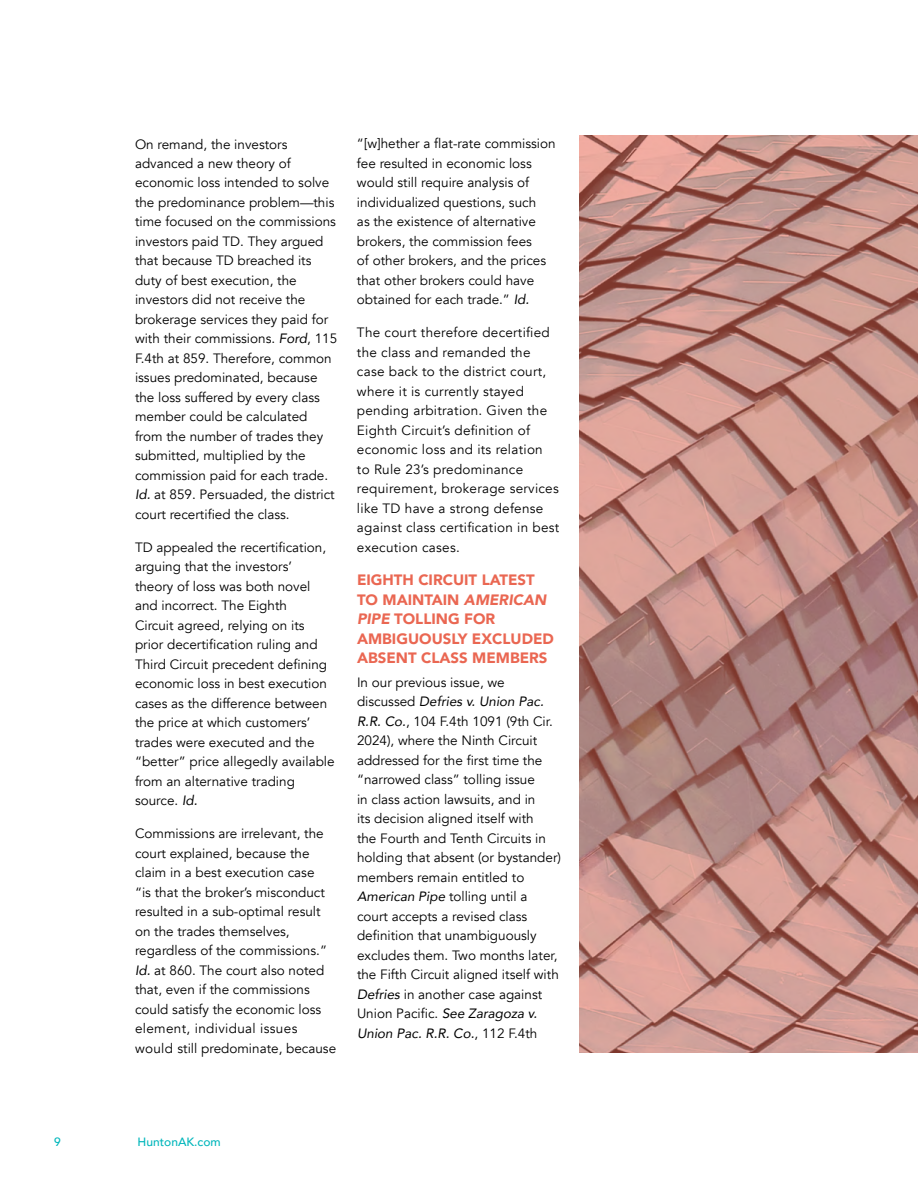
<style>
.page{position:relative;width:918px;height:1188px;background:#fff}
.page>*{position:absolute;margin:0;border:0;box-sizing:border-box;transform-origin:0 0}
.t1{font:900 15px/19.5px "Avenir";color:#ea6752}
.t2{font:13.5px/19.5px "Avenir";color:#000}
.t3{font:13.5px/19.5px "Avenir";letter-spacing:.02em;color:#000}
.t4{font:500 12px "Avenir";color:#00b6bb}
.s1{font-style:italic}
</style>
<div class="page">
<svg style="left:579px;top:135px;width:339px;height:918px;background:#be8b84"></svg>
<p class="t2" style="left:135px;top:134px;width:204px">On remand, the investors advanced a new theory of economic loss intended to solve the predominance problem—this time focused on the commissions investors paid TD. They argued that because TD breached its duty of best execution, the investors did not receive the brokerage services they paid for with their commissions. <span class="s1">Ford</span>, 115<br>F.4th at 859. Therefore, common issues predominated, because the loss suffered by every class member could be calculated from the number of trades they submitted, multiplied by the commission paid for each trade.<br><span class="s1">Id.</span> at 859. Persuaded, the district court recertified the class.</p>
<p class="t2" style="left:135px;top:538px;width:201px">TD appealed the recertification, arguing that the investors’<br>theory of loss was both novel and incorrect. The Eighth<br>Circuit agreed, relying on its prior decertification ruling and<br>Third Circuit precedent defining economic loss in best execution cases as the difference between the price at which customers’ trades were executed and the “better” price allegedly available from an alternative trading source. <span class="s1">Id.</span></p>
<p class="t2" style="left:135px;top:824px;width:203px">Commissions are irrelevant, the court explained, because the claim in a best execution case<br>“is that the broker’s misconduct resulted in a sub-optimal result on the trades themselves, regardless of the commissions.”<br><span class="s1">Id.</span> at 860. The court also noted that, even if the commissions could satisfy the economic loss element, individual issues would still predominate, because</p>
<p class="t2" style="left:357px;top:134px;width:200px">“[w]hether a flat-rate commission fee resulted in economic loss would still require analysis of individualized questions, such<br>as the existence of alternative brokers, the commission fees<br>of other brokers, and the prices that other brokers could have obtained for each trade.” <span class="s1">Id.</span></p>
<p class="t3" style="left:357px;top:323px;width:204px">The court therefore decertified the class and remanded the case back to the district court, where it is currently stayed pending arbitration. Given the<br>Eighth Circuit’s definition of economic loss and its relation<br>to Rule 23’s predominance requirement, brokerage services like TD have a strong defense against class certification in best execution cases.</p>
<p class="t1" style="left:357px;top:570px;width:198px">EIGHTH CIRCUIT LATEST<br>TO MAINTAIN <span class="s1">AMERICAN<br>PIPE</span> TOLLING FOR<br>AMBIGUOUSLY EXCLUDED<br>ABSENT CLASS MEMBERS</p>
<p class="t2" style="left:357px;top:673px;width:206px">In our previous issue, we discussed <span class="s1">Defries v. Union Pac.<br>R.R. Co.</span>, 104 F.4th 1091 (9th Cir.<br>2024), where the Ninth Circuit addressed for the first time the “narrowed class” tolling issue<br>in class action lawsuits, and in<br>its decision aligned itself with<br>the Fourth and Tenth Circuits in holding that absent (or bystander) members remain entitled to<br><span class="s1">American Pipe</span> tolling until a court accepts a revised class definition that unambiguously excludes them. Two months later, the Fifth Circuit aligned itself with<br><span class="s1">Defries</span> in another case against<br>Union Pacific. <span class="s1">See Zaragoza v.<br>Union Pac. R.R. Co.</span>, 112 F.4th</p>
<p class="t4" style="left:54px;top:1131px;width:8px">9</p>
<p class="t4" style="left:138px;top:1131px;width:85px">HuntonAK.com</p>
</div>
